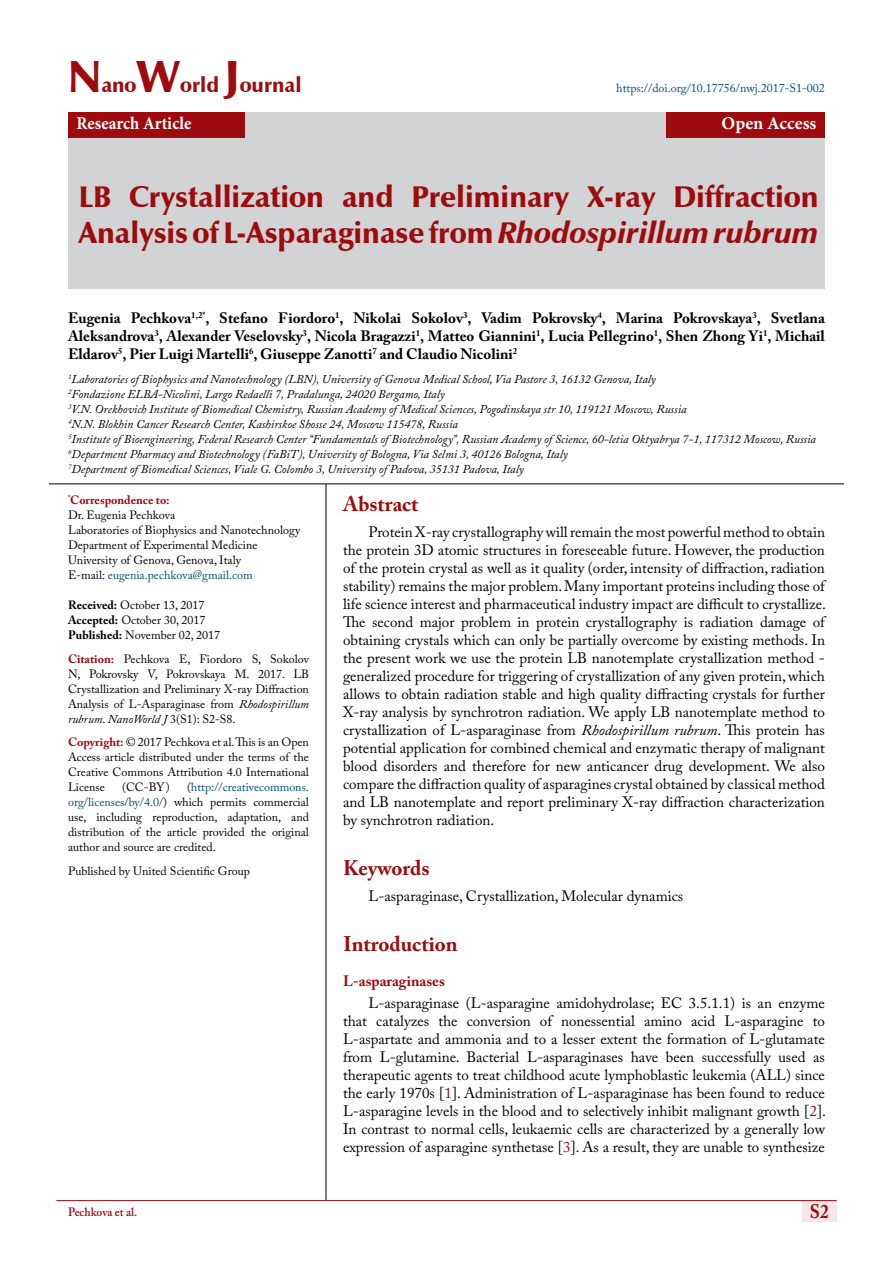
<style>
.page{position:relative;width:893px;height:1263px;background:#fff}
.page>*{position:absolute;margin:0;border:0;box-sizing:border-box;transform-origin:0 0}
.t1{font:900 30px/36px "Zapf Humanist 601 BT";color:#9e0b0f}
.t2{font:700 21px "Adobe Caslon Pro";color:#9e0b0f}
.t3{font:900 21px "Zapf Humanist 601 BT";color:#9e0b0f}
.t4{font:700 19.5px "Adobe Caslon Pro";color:#9e0b0f;scale:.9 1}
.t5{font:700 18px "Minion Pro";color:#fff;scale:.93 1}
.t6{font:700 18px "Minion Pro";color:#fff}
.t7{font:15px/18px "Adobe Caslon Pro";color:#000;text-align:justify}
.t8{font:700 15px/18px "Adobe Caslon Pro";color:#000;text-align:justify}
.t9{font:700 15px "Adobe Caslon Pro";color:#9e0b0f}
.t10{font:12px/15px "Adobe Caslon Pro";color:#000;text-align:justify}
.t11{font:italic 12px/15px "Adobe Caslon Pro";color:#000}
.t12{font:12px "Adobe Caslon Pro";color:#005082}
.t13{font:600 12px "Adobe Caslon Pro";color:#9e0b0f;scale:.95 1}
.s1{font-size:45px}
.s2{font-style:italic}
.s3{font-weight:700;color:#9e0b0f}
.s4{color:#005082}
.s5{font-weight:700}
.s6{color:#9e0b0f}
</style>
<div class="page">
<div style="left:802px;top:1200px;width:35px;height:21px;background:#f5e7e7"></div>
<hr style="left:56px;top:1200px;width:781px;height:1px;background:#9e0b0f">
<div style="left:68px;top:112px;width:757px;height:177px;background:#d1d3d4"></div>
<div style="left:68px;top:112px;width:177px;height:26px;background:#9e0b0f"></div>
<div style="left:666px;top:112px;width:159px;height:26px;background:#9e0b0f"></div>
<hr style="left:326px;top:484px;width:1px;height:716px;background:#000">
<hr style="left:49px;top:483px;width:795px;height:1px;background:#000">
<h2 class="t3" style="left:68px;top:72px;width:235px"><span class="s1">N</span>ano<span class="s1">W</span>orld <span class="s1">J</span>ournal</h2>
<p class="t5" style="left:77px;top:111px;width:125px">Research Article</p>
<p class="t6" style="left:721px;top:111px;width:96px">Open Access</p>
<p class="t12" style="left:616px;top:81px;width:210px">https://doi.org/10.17756/nwj.2017-S1-002</p>
<h1 class="t1" style="left:79px;top:179px;width:741px">LB Crystallization and Preliminary X-ray Diffraction<br>Analysis of L-Asparaginase from <span class="s2">Rhodospirillum rubrum</span></h1>
<p class="t8" style="left:68px;top:309px;width:758px">Eugenia Pechkova<sup>1,2*</sup>, Stefano Fiordoro<sup>1</sup>, Nikolai Sokolov<sup>3</sup>, Vadim Pokrovsky<sup>4</sup>, Marina Pokrovskaya<sup>3</sup>, Svetlana Aleksandrova<sup>3</sup>, Alexander Veselovsky<sup>3</sup>, Nicola Bragazzi<sup>1</sup>, Matteo Giannini<sup>1</sup>, Lucia Pellegrino<sup>1</sup>, Shen Zhong Yi<sup>1</sup>, Michail Eldarov<sup>5</sup>, Pier Luigi Martelli<sup>6</sup>, Giuseppe Zanotti<sup>7</sup> and Claudio Nicolini<sup>2</sup></p>
<p class="t11" style="left:68px;top:371px;width:749px"><sup>1</sup>Laboratories of Biophysics and Nanotechnology (LBN), University of Genova Medical School, Via Pastore 3, 16132 Genova, Italy<br><sup>2</sup>Fondazione ELBA-Nicolini, Largo Redaelli 7, Pradalunga, 24020 Bergamo, Italy<br><sup>3</sup>V.N. Orekhovich Institute of Biomedical Chemistry, Russian Academy of Medical Sciences, Pogodinskaya str 10, 119121 Moscow, Russia<br><sup>4</sup>N.N. Blokhin Cancer Research Center, Kashirskoe Shosse 24, Moscow 115478, Russia<br><sup>5</sup>Institute of Bioengineering, Federal Research Center “Fundamentals of Biotechnology”, Russian Academy of Science, 60-letia Oktyabrya 7-1, 117312 Moscow, Russia <sup>6</sup>Department Pharmacy and Biotechnology (FaBiT), University of Bologna, Via Selmi 3, 40126 Bologna, Italy<br><sup>7</sup>Department of Biomedical Sciences, Viale G. Colombo 3, University of Padova, 35131 Padova, Italy</p>
<p class="t10" style="left:68px;top:492px;width:234px;text-align:left"><sup>*</sup><span class="s3">Correspondence to:<br></span>Dr. Eugenia Pechkova<br>Laboratories of Biophysics and Nanotechnology Department of Experimental Medicine University of Genova, Genova, Italy<br>E-mail: <span class="s4">eugenia.pechkova@gmail.com</span></p>
<p class="t10" style="left:68px;top:597px;width:154px;text-align:left"><span class="s5">Received:</span> October 13, 2017<br><span class="s5">Accepted:</span> October 30, 2017<br><span class="s5">Published:</span> November 02, 2017</p>
<p class="t10" style="left:68px;top:651px;width:242px"><span class="s3">Citation:</span> Pechkova E, Fiordoro S, Sokolov N, Pokrovsky V, Pokrovskaya M. 2017. LB Crystallization and Preliminary X-ray Diffraction Analysis of L-Asparaginase from <span class="s2">Rhodospirillum rubrum</span>. <span class="s2">NanoWorld J</span> 3(S1): S2-S8.</p>
<p class="t10" style="left:68px;top:734px;width:242px"><span class="s3">Copyright:</span> © 2017 Pechkova et al. This is an Open Access article distributed under the terms of the Creative Commons Attribution 4.0 International License</p>
<h2 class="t2" style="left:343px;top:491px;width:77px">Abstract</h2>
<p class="t7" style="left:343px;top:523px;width:484px;text-indent:26px">Protein X-ray crystallography will remain the most powerful method to obtain the protein 3D atomic structures in foreseeable future. However, the production of the protein crystal as well as it quality (order, intensity of diffraction, radiation stability) remains the major problem. Many important proteins including those of life science interest and pharmaceutical industry impact are difficult to crystallize.<br>The second major problem in protein crystallography is radiation damage of obtaining crystals which can only be partially overcome by existing methods. In the present work we use the protein LB nanotemplate crystallization method - generalized procedure for triggering of crystallization of any given protein, which allows to obtain radiation stable and high quality diffracting crystals for further X-ray analysis by synchrotron radiation. We apply LB nanotemplate method to crystallization of L-asparaginase from <span class="s2">Rhodospirillum rubrum</span>. This protein has potential application for combined chemical and enzymatic therapy of malignant blood disorders and therefore for new anticancer drug development. We also compare the diffraction quality of asparagines crystal obtained by classical method and LB nanotemplate and report preliminary X-ray diffraction characterization by synchrotron radiation.</p>
<h2 class="t2" style="left:343px;top:855px;width:88px">Keywords</h2>
<p class="t7" style="left:369px;top:887px;width:316px">L-asparaginase, Crystallization, Molecular dynamics</p>
<h2 class="t2" style="left:343px;top:931px;width:116px">Introduction</h2>
<p class="t9" style="left:343px;top:972px;width:103px">L-asparaginases</p>
<p class="t7" style="left:343px;top:994px;width:484px;text-indent:26px">L-asparaginase (L-asparagine amidohydrolase; EC 3.5.1.1) is an enzyme that catalyzes the conversion of nonessential amino acid L-asparagine to L-aspartate and ammonia and to a lesser extent the formation of L-glutamate from L-glutamine. Bacterial L-asparaginases have been successfully used as therapeutic agents to treat childhood acute lymphoblastic leukemia (ALL) since the early 1970s [<span class="s6">1</span>]. Administration of L-asparaginase has been found to reduce L-asparagine levels in the blood and to selectively inhibit malignant growth [<span class="s6">2</span>].<br>In contrast to normal cells, leukaemic cells are characterized by a generally low expression of asparagine synthetase [<span class="s6">3</span>]. As a result, they are unable to synthesize</p>
<p class="t10" style="left:68px;top:779px;width:242px;text-indent:119px">(<span class="s4">http://creativecommons. org/licenses/by/4.0/</span>) which permits commercial use, including reproduction, adaptation, and distribution of the article provided the original author and source are credited.</p>
<p class="t10" style="left:68px;top:863px;width:183px">Published by United Scientific Group</p>
<p class="t10" style="left:122px;top:779px;width:49px">(CC-BY)</p>
<p class="t13" style="left:68px;top:1204px;width:74px">Pechkova et al.</p>
<h3 class="t4" style="left:810px;top:1200px;width:22px">S2</h3>
</div>
